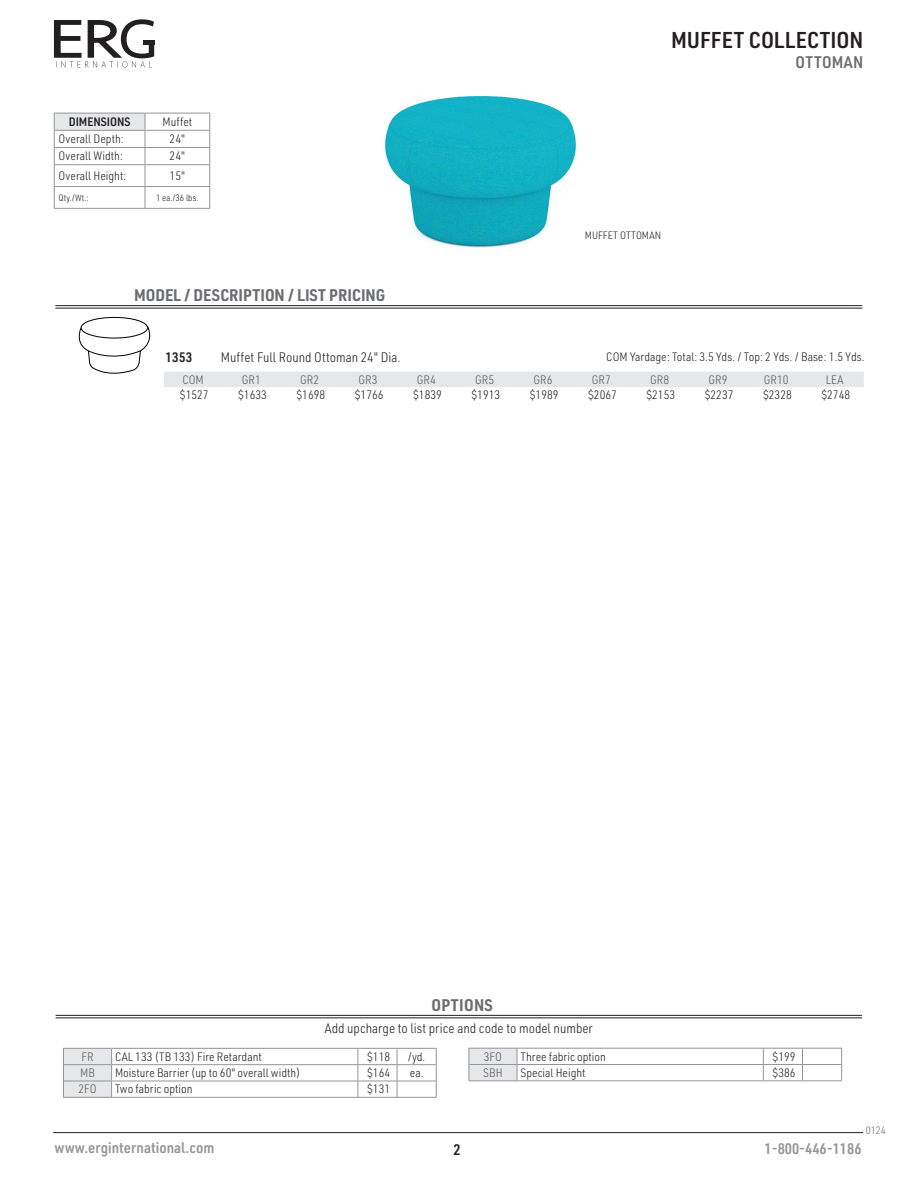
<style>
.page{position:relative;width:918px;height:1188px;background:#fff}
.page>*{position:absolute;margin:0;border:0;box-sizing:border-box;transform-origin:0 0}
.H_LT_PG_Header{font:600 22.5px "URWDIN Semi Cond";letter-spacing:.01em;color:#231f20}
.NEW_Subhead_rule_below{font:700 16.5px "URWDIN Semi Cond";color:#6c6d70}
.H_Rt_Pg_Subhead{font:600 16.5px "URWDIN Semi Cond";letter-spacing:.03em;color:#6c6d70}
.NEW_Subhead_rule_below-2{font:700 16.5px "URWDIN Semi Cond";letter-spacing:.02em;color:#6c6d70}
.t1{font:600 15px "URWDIN Semi Cond";color:#939598}
.t2{font:600 15px "URWDIN Semi Cond";color:#231f20}
.New_Model_Body{font:300 13.5px "URWDIN Semi Cond";color:#231f20}
.NEW_Model___desc{font:300 13.5px "URWDIN Semi Cond";color:#231f20}
.NEW_Model___desc-2{font:600 13.5px "URWDIN Semi Cond";color:#231f20}
.New_Table_description{font:300 12px "URWDIN Semi Cond";color:#231f20}
.New_Model_Body-2{font:300 12px "URWDIN Semi Cond";color:#231f20}
.New_List_prices{font:300 12px "URWDIN Semi Cond";color:#231f20}
.New_Price_Item{font:300 12px "URWDIN Semi Cond";color:#57585a}
.New_Table_price{font:300 12px "URWDIN Semi Cond";color:#231f20}
.New_Table_Code{font:300 12px "URWDIN Semi Cond";color:#57585a}
.t3{font:600 12px "URWDIN Semi Cond";color:#231f20}
.NEW_Callout_7_point{font:300 10.5px "URWDIN Semi Cond";color:#231f20}
.t4{font:300 10.5px "URWDIN Semi Cond";color:#6c6d70}
.t5{font:300 9px "URWDIN Semi Cond";color:#231f20}
</style>
<div class="page">
<hr style="left:53px;top:1132px;width:810px;height:1px;background:#231f20">
<svg style="left:53px;top:19px;width:102px;height:48px"></svg>
<div style="left:143px;top:40px;width:11px;height:5px;background:#231f20"></div>
<img style="left:384px;top:95px;width:193px;height:153px">
<hr style="left:55px;top:305px;width:807px;height:1px;background:#231f20">
<hr style="left:55px;top:308px;width:807px;height:1px;background:#231f20">
<div style="left:54px;top:113px;width:91px;height:17px;background:#e6e7e9"></div>
<hr style="left:54px;top:113px;width:91px;height:1px;background:#939598">
<hr style="left:145px;top:113px;width:65px;height:1px;background:#939598">
<hr style="left:54px;top:130px;width:91px;height:1px;background:#939598">
<hr style="left:145px;top:130px;width:65px;height:1px;background:#939598">
<hr style="left:54px;top:147px;width:91px;height:1px;background:#939598">
<hr style="left:145px;top:147px;width:65px;height:1px;background:#939598">
<hr style="left:54px;top:164px;width:91px;height:1px;background:#939598">
<hr style="left:145px;top:164px;width:65px;height:1px;background:#939598">
<svg style="left:145px;top:113px;width:1px;height:95px"></svg>
<hr style="left:145px;top:186px;width:65px;height:1px;background:#939598">
<svg style="left:209px;top:113px;width:1px;height:95px"></svg>
<hr style="left:145px;top:208px;width:65px;height:1px;background:#939598">
<svg style="left:54px;top:113px;width:1px;height:95px"></svg>
<hr style="left:54px;top:186px;width:91px;height:1px;background:#939598">
<hr style="left:54px;top:208px;width:91px;height:1px;background:#939598">
<hr style="left:56px;top:1015px;width:806px;height:1px;background:#231f20">
<hr style="left:56px;top:1018px;width:806px;height:1px;background:#231f20">
<hr style="left:112px;top:1048px;width:246px;height:1px;background:#939598">
<hr style="left:358px;top:1048px;width:39px;height:1px;background:#939598">
<hr style="left:397px;top:1048px;width:40px;height:1px;background:#939598">
<hr style="left:112px;top:1064px;width:246px;height:1px;background:#939598">
<hr style="left:358px;top:1064px;width:39px;height:1px;background:#939598">
<hr style="left:397px;top:1064px;width:39px;height:1px;background:#939598">
<svg style="left:63px;top:1048px;width:49px;height:49px;background:#dedfe1"></svg>
<svg style="left:358px;top:1049px;width:1px;height:48px"></svg>
<svg style="left:397px;top:1049px;width:1px;height:48px"></svg>
<svg style="left:436px;top:1049px;width:1px;height:48px"></svg>
<hr style="left:63px;top:1097px;width:49px;height:1px;background:#939598">
<hr style="left:112px;top:1097px;width:246px;height:1px;background:#939598">
<hr style="left:358px;top:1097px;width:39px;height:1px;background:#939598">
<hr style="left:397px;top:1097px;width:40px;height:1px;background:#939598">
<hr style="left:64px;top:1081px;width:48px;height:1px;background:#939598">
<hr style="left:112px;top:1081px;width:246px;height:1px;background:#939598">
<hr style="left:358px;top:1081px;width:39px;height:1px;background:#939598">
<hr style="left:397px;top:1081px;width:39px;height:1px;background:#939598">
<hr style="left:517px;top:1048px;width:246px;height:1px;background:#939598">
<hr style="left:763px;top:1048px;width:39px;height:1px;background:#939598">
<hr style="left:802px;top:1048px;width:40px;height:1px;background:#939598">
<svg style="left:469px;top:1048px;width:49px;height:33px;background:#dedfe1"></svg>
<hr style="left:517px;top:1064px;width:246px;height:1px;background:#939598">
<hr style="left:763px;top:1064px;width:39px;height:1px;background:#939598">
<hr style="left:802px;top:1064px;width:39px;height:1px;background:#939598">
<hr style="left:517px;top:1080px;width:246px;height:1px;background:#939598">
<hr style="left:763px;top:1080px;width:39px;height:1px;background:#939598">
<hr style="left:802px;top:1080px;width:40px;height:1px;background:#939598">
<svg style="left:763px;top:1048px;width:1px;height:32px"></svg>
<svg style="left:802px;top:1048px;width:1px;height:32px"></svg>
<svg style="left:841px;top:1048px;width:1px;height:32px"></svg>
<div style="left:164px;top:372px;width:700px;height:15px;background:#e6e7e9"></div>
<div style="left:81px;top:317px;width:67px;height:21px;border:1px solid #000;border-radius:50%"></div>
<svg style="left:78px;top:326px;width:73px;height:48px"></svg>
<p class="t3" style="left:69px;top:114px;width:63px">DIMENSIONS</p>
<p class="New_Model_Body-2" style="left:163px;top:114px;width:31px">Muffet</p>
<p class="New_Model_Body-2" style="left:59px;top:131px;width:67px">Overall Depth:</p>
<p class="New_Model_Body-2" style="left:170px;top:131px;width:17px">24"</p>
<p class="New_Model_Body-2" style="left:59px;top:148px;width:66px">Overall Width:</p>
<p class="New_Model_Body-2" style="left:170px;top:148px;width:17px">24"</p>
<p class="New_Model_Body-2" style="left:59px;top:168px;width:69px">Overall Height:</p>
<p class="New_Model_Body-2" style="left:170px;top:168px;width:17px">15"</p>
<p class="t5" style="left:59px;top:192px;width:32px">Qty./Wt.:</p>
<p class="t5" style="left:156px;top:192px;width:44px">1 ea./36 lbs.</p>
<p class="NEW_Subhead_rule_below" style="left:134px;top:284px;width:253px">MODEL / DESCRIPTION / LIST PRICING</p>
<p class="H_LT_PG_Header" style="left:671px;top:25px;width:194px">MUFFET COLLECTION</p>
<p class="H_Rt_Pg_Subhead" style="left:796px;top:51px;width:69px">OTTOMAN</p>
<p class="NEW_Callout_7_point" style="left:585px;top:228px;width:78px">MUFFET OTTOMAN</p>
<p class="New_Model_Body-2" style="left:606px;top:349px;width:260px">COM Yardage: Total: 3.5 Yds. / Top: 2 Yds. / Base: 1.5 Yds.</p>
<p class="NEW_Model___desc-2" style="left:165px;top:349px;width:28px">1353</p>
<p class="NEW_Model___desc" style="left:221px;top:349px;width:181px">Muffet Full Round Ottoman 24" Dia.</p>
<p class="New_Price_Item" style="left:182px;top:372px;width:23px">COM</p>
<p class="New_Price_Item" style="left:242px;top:372px;width:20px">GR1</p>
<p class="New_Price_Item" style="left:300px;top:372px;width:20px">GR2</p>
<p class="New_Price_Item" style="left:359px;top:372px;width:20px">GR3</p>
<p class="New_Price_Item" style="left:417px;top:372px;width:20px">GR4</p>
<p class="New_Price_Item" style="left:475px;top:372px;width:20px">GR5</p>
<p class="New_Price_Item" style="left:534px;top:372px;width:20px">GR6</p>
<p class="New_Price_Item" style="left:592px;top:372px;width:20px">GR7</p>
<p class="New_Price_Item" style="left:650px;top:372px;width:20px">GR8</p>
<p class="New_Price_Item" style="left:709px;top:372px;width:20px">GR9</p>
<p class="New_Price_Item" style="left:764px;top:372px;width:26px">GR10</p>
<p class="New_Price_Item" style="left:826px;top:372px;width:19px">LEA</p>
<p class="New_List_prices" style="left:180px;top:387px;width:30px">$1527</p>
<p class="New_List_prices" style="left:238px;top:387px;width:30px">$1633</p>
<p class="New_List_prices" style="left:297px;top:387px;width:30px">$1698</p>
<p class="New_List_prices" style="left:355px;top:387px;width:30px">$1766</p>
<p class="New_List_prices" style="left:413px;top:387px;width:30px">$1839</p>
<p class="New_List_prices" style="left:472px;top:387px;width:30px">$1913</p>
<p class="New_List_prices" style="left:530px;top:387px;width:30px">$1989</p>
<p class="New_List_prices" style="left:588px;top:387px;width:30px">$2067</p>
<p class="New_List_prices" style="left:646px;top:387px;width:30px">$2153</p>
<p class="New_List_prices" style="left:705px;top:387px;width:30px">$2237</p>
<p class="New_List_prices" style="left:763px;top:387px;width:30px">$2328</p>
<p class="New_List_prices" style="left:821px;top:387px;width:30px">$2748</p>
<p class="NEW_Subhead_rule_below-2" style="left:431px;top:993px;width:63px">OPTIONS</p>
<p class="New_Model_Body" style="left:325px;top:1020px;width:270px">Add upcharge to list price and code to model number</p>
<p class="New_Table_Code" style="left:82px;top:1049px;width:14px">FR</p>
<p class="New_Table_description" style="left:115px;top:1049px;width:148px">CAL 133 (TB 133) Fire Retardant</p>
<p class="New_Table_price" style="left:367px;top:1049px;width:25px">$118</p>
<p class="New_Table_price" style="left:408px;top:1049px;width:19px">/yd.</p>
<p class="New_Table_Code" style="left:80px;top:1065px;width:16px">MB</p>
<p class="New_Table_description" style="left:115px;top:1065px;width:187px">Moisture Barrier (up to 60" overall width)</p>
<p class="New_Table_price" style="left:367px;top:1065px;width:25px">$164</p>
<p class="New_Table_price" style="left:410px;top:1065px;width:15px">ea.</p>
<p class="New_Table_Code" style="left:78px;top:1081px;width:20px">2FO</p>
<p class="New_Table_description" style="left:115px;top:1081px;width:79px">Two fabric option</p>
<p class="New_Table_price" style="left:367px;top:1081px;width:25px">$131</p>
<p class="New_Table_Code" style="left:484px;top:1049px;width:20px">3FO</p>
<p class="New_Table_description" style="left:521px;top:1049px;width:87px">Three fabric option</p>
<p class="New_Table_price" style="left:773px;top:1049px;width:25px">$199</p>
<p class="New_Table_Code" style="left:483px;top:1065px;width:21px">SBH</p>
<p class="New_Table_description" style="left:521px;top:1065px;width:66px">Special Height</p>
<p class="New_Table_price" style="left:773px;top:1065px;width:25px">$386</p>
<p class="t4" style="left:866px;top:1124px;width:22px">0124</p>
<p class="t1" style="left:55px;top:1138px;width:161px">www.erginternational.com</p>
<p class="t1" style="left:765px;top:1138px;width:99px">1-800-446-1186</p>
<p class="t2" style="left:453px;top:1140px;width:9px">2</p>
</div>
